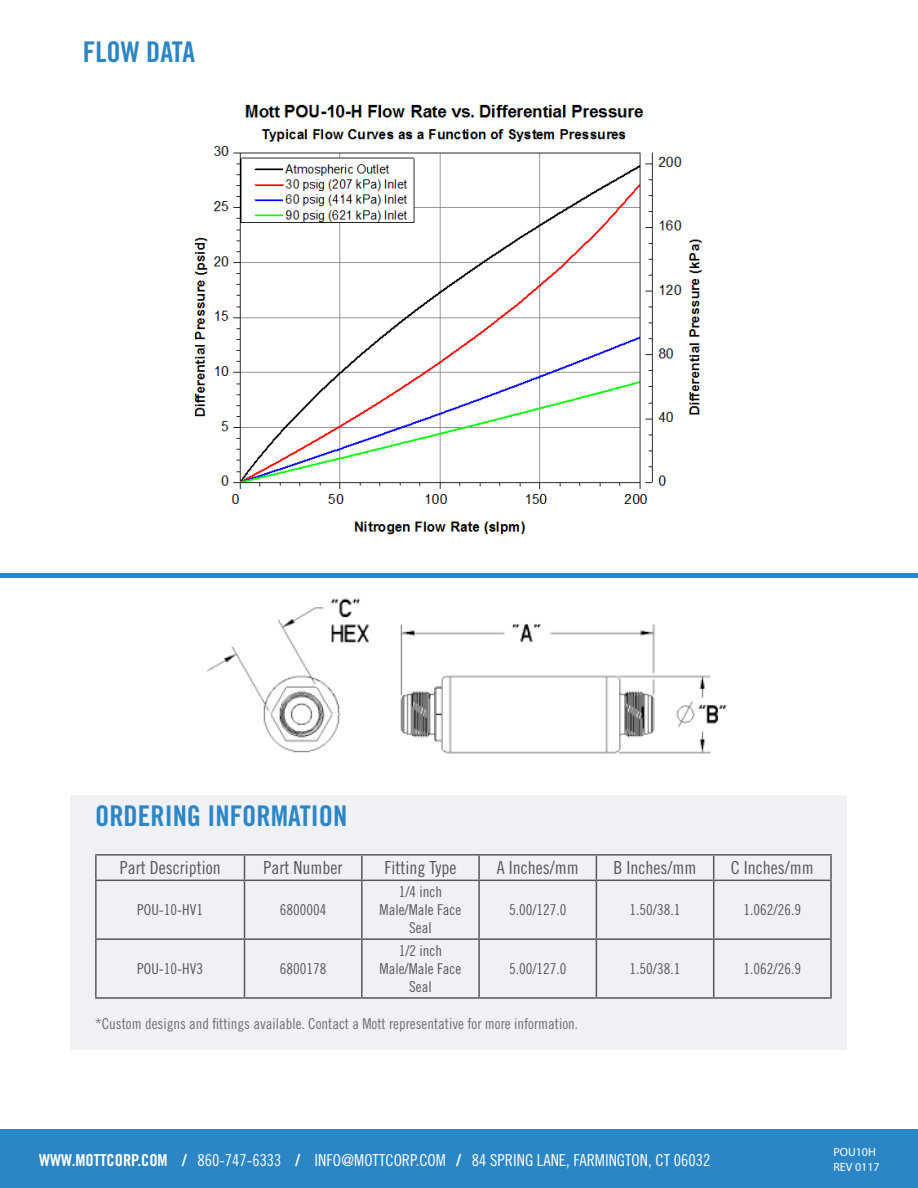
<style>
.page{position:relative;width:918px;height:1188px;background:#fff}
.page>*{position:absolute;margin:0;border:0;box-sizing:border-box;transform-origin:0 0}
.t1{font:28.5px "Trade Gothic LT Std Bd Cn 20";color:#2c86c6}
.t2{font:18px "Trade Gothic LT Std Cn 18";color:#57585a}
.t3{font:16.5px "Trade Gothic LT Std Cn 18";color:#fff}
.t4{font:15px/18px "Trade Gothic LT Std Cn 18";color:#57585a;text-align:center}
.t5{font:15px "Trade Gothic LT Std Cn 18";color:#6c6d70}
.t6{font:12px "Myriad Pro";color:#fff}
.s1{font-family:"Trade Gothic LT Std Bd Cn 20"}
</style>
<div class="page">
<div style="left:0;top:1130px;width:918px;height:58px;background:#2c86c6"></div>
<div style="left:0;top:573px;width:918px;height:5px;background:#2c86c6"></div>
<img style="left:207px;top:598px;width:520px;height:156px">
<img style="left:194px;top:104px;width:509px;height:431px">
<div style="left:70px;top:795px;width:778px;height:254px;background:#eff1f5"></div>
<hr style="left:830px;top:881px;width:2px;height:57px;background:#57585a">
<hr style="left:95px;top:938px;width:149px;height:2px;background:#57585a">
<hr style="left:244px;top:938px;width:118px;height:2px;background:#57585a">
<hr style="left:362px;top:938px;width:117px;height:2px;background:#57585a">
<hr style="left:479px;top:938px;width:117px;height:2px;background:#57585a">
<hr style="left:596px;top:938px;width:118px;height:2px;background:#57585a">
<hr style="left:714px;top:938px;width:118px;height:2px;background:#57585a">
<hr style="left:830px;top:940px;width:2px;height:57px;background:#57585a">
<hr style="left:95px;top:997px;width:149px;height:2px;background:#57585a">
<hr style="left:244px;top:997px;width:118px;height:2px;background:#57585a">
<hr style="left:362px;top:997px;width:117px;height:2px;background:#57585a">
<hr style="left:479px;top:997px;width:117px;height:2px;background:#57585a">
<hr style="left:596px;top:997px;width:118px;height:2px;background:#57585a">
<hr style="left:714px;top:997px;width:118px;height:2px;background:#57585a">
<hr style="left:478px;top:881px;width:2px;height:57px;background:#57585a">
<hr style="left:478px;top:940px;width:2px;height:57px;background:#57585a">
<hr style="left:95px;top:854px;width:149px;height:2px;background:#57585a">
<hr style="left:95px;top:856px;width:2px;height:24px;background:#57585a">
<hr style="left:95px;top:880px;width:149px;height:1px;background:#57585a">
<hr style="left:361px;top:881px;width:2px;height:57px;background:#57585a">
<hr style="left:361px;top:940px;width:2px;height:57px;background:#57585a">
<hr style="left:95px;top:881px;width:2px;height:57px;background:#57585a">
<hr style="left:244px;top:881px;width:1px;height:57px;background:#57585a">
<hr style="left:95px;top:940px;width:2px;height:57px;background:#57585a">
<hr style="left:244px;top:940px;width:1px;height:57px;background:#57585a">
<hr style="left:596px;top:881px;width:1px;height:57px;background:#57585a">
<hr style="left:713px;top:881px;width:1px;height:57px;background:#57585a">
<hr style="left:596px;top:940px;width:1px;height:57px;background:#57585a">
<hr style="left:713px;top:940px;width:1px;height:57px;background:#57585a">
<svg style="left:596px;top:856px;width:1px;height:24px"></svg>
<hr style="left:714px;top:854px;width:118px;height:2px;background:#57585a">
<hr style="left:830px;top:856px;width:2px;height:24px;background:#57585a">
<hr style="left:714px;top:880px;width:118px;height:1px;background:#57585a">
<hr style="left:479px;top:854px;width:117px;height:2px;background:#57585a">
<hr style="left:596px;top:854px;width:118px;height:2px;background:#57585a">
<svg style="left:713px;top:856px;width:1px;height:24px"></svg>
<hr style="left:479px;top:880px;width:117px;height:1px;background:#57585a">
<hr style="left:596px;top:880px;width:118px;height:1px;background:#57585a">
<hr style="left:361px;top:856px;width:2px;height:24px;background:#57585a">
<hr style="left:244px;top:854px;width:118px;height:2px;background:#57585a">
<svg style="left:244px;top:856px;width:1px;height:24px"></svg>
<hr style="left:362px;top:854px;width:117px;height:2px;background:#57585a">
<hr style="left:478px;top:856px;width:2px;height:24px;background:#57585a">
<hr style="left:244px;top:880px;width:118px;height:1px;background:#57585a">
<hr style="left:362px;top:880px;width:117px;height:1px;background:#57585a">
<p class="t1" style="left:83px;top:34px;width:114px">FLOW DATA</p>
<p class="t1" style="left:95px;top:799px;width:254px">ORDERING INFORMATION</p>
<p class="t2" style="left:120px;top:857px;width:102px">Part Description</p>
<p class="t2" style="left:264px;top:857px;width:80px">Part Number</p>
<p class="t2" style="left:384px;top:857px;width:73px">Fitting Type</p>
<p class="t2" style="left:497px;top:857px;width:83px">A Inches/mm</p>
<p class="t2" style="left:614px;top:857px;width:84px">B Inches/mm</p>
<p class="t2" style="left:731px;top:857px;width:84px">C Inches/mm</p>
<p class="t4" style="left:137px;top:901px;width:67px">POU-10-HV1</p>
<p class="t4" style="left:280px;top:901px;width:48px">6800004</p>
<p class="t4" style="left:399px;top:883px;width:45px">1/4 inch</p>
<p class="t4" style="left:380px;top:901px;width:83px">Male/Male Face<br>Seal</p>
<p class="t4" style="left:509px;top:901px;width:59px">5.00/127.0</p>
<p class="t4" style="left:630px;top:901px;width:52px">1.50/38.1</p>
<p class="t4" style="left:744px;top:901px;width:59px">1.062/26.9</p>
<p class="t4" style="left:399px;top:941px;width:45px">1/2 inch</p>
<p class="t4" style="left:380px;top:959px;width:83px">Male/Male Face<br>Seal</p>
<p class="t4" style="left:509px;top:959px;width:59px">5.00/127.0</p>
<p class="t4" style="left:630px;top:959px;width:52px">1.50/38.1</p>
<p class="t4" style="left:744px;top:959px;width:59px">1.062/26.9</p>
<p class="t5" style="left:95px;top:1014px;width:485px">*Custom designs and fittings available. Contact a Mott representative for more information.</p>
<p class="t4" style="left:137px;top:959px;width:67px">POU-10-HV3</p>
<p class="t4" style="left:280px;top:959px;width:48px">6800178</p>
<p class="t3" style="left:39px;top:1150px;width:673px"><span class="s1">WWW.MOTTCORP.COM /</span> 860-747-6333 <span class="s1">/</span> INFO@MOTTCORP.COM <span class="s1">/</span> 84 SPRING LANE, FARMINGTON, CT 06032</p>
<p class="t6" style="left:833px;top:1145px;width:44px">POU10H</p>
<p class="t6" style="left:833px;top:1159px;width:48px">REV 0117</p>
</div>
